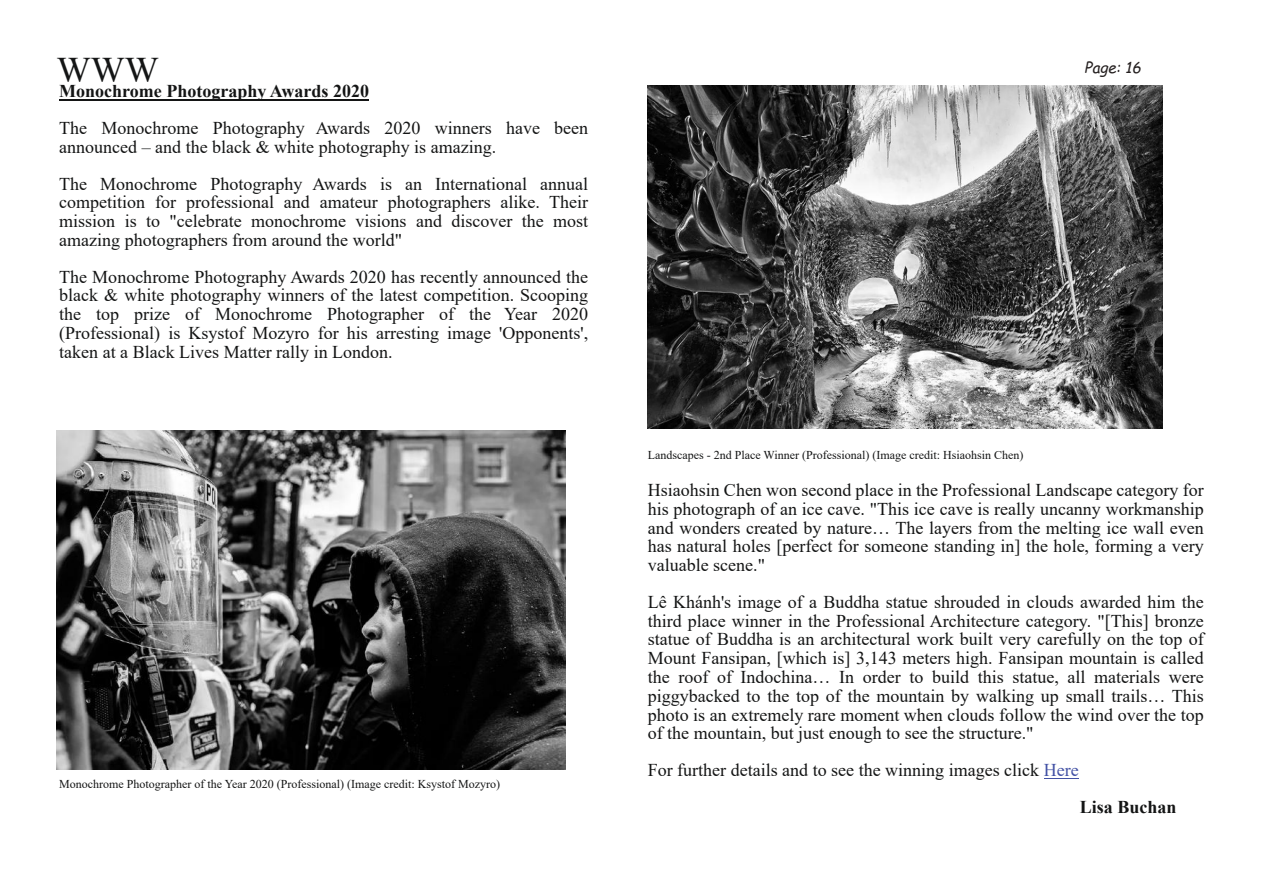
<style>
.page{position:relative;width:1263px;height:893px;background:#fff}
.page>*{position:absolute;margin:0;border:0;box-sizing:border-box;transform-origin:0 0}
.t1{font:36px "Times New Roman";color:#141515}
.t2{font:18px/18.8px "Times New Roman";color:#141515;text-align:justify}
.t3{font:700 18px "Times New Roman";color:#141515}
.t4{font:italic 15px "Comic Sans MS";color:#241f1f}
.t5{font:12px "Times New Roman";color:#141515}
.s1{color:#4352a5}
</style>
<div class="page">
<hr style="left:59px;top:99px;width:310px;height:2px;background:#141515">
<hr style="left:1044px;top:778px;width:35px;height:1px;background:#4352a5">
<img style="left:648px;top:85px;width:515px;height:344px">
<img style="left:57px;top:431px;width:508px;height:339px">
<h1 class="t1" style="left:57px;top:57px;width:103px">WWW</h1>
<p class="t4" style="left:1084px;top:61px;width:58px">Page: 16</p>
<p class="t3" style="left:59px;top:85px;width:311px">Monochrome Photography Awards 2020</p>
<p class="t2" style="left:59px;top:120px;width:530px">The Monochrome Photography Awards 2020 winners have been announced – and the black &amp; white photography is amazing.</p>
<p class="t2" style="left:59px;top:176px;width:530px">The Monochrome Photography Awards is an International annual competition for professional and amateur photographers alike. Their mission is to "celebrate monochrome visions and discover the most amazing photographers from around the world"</p>
<p class="t2" style="left:59px;top:269px;width:530px">The Monochrome Photography Awards 2020 has recently announced the black &amp; white photography winners of the latest competition. Scooping the top prize of Monochrome Photographer of the Year 2020 (Professional) is Ksystof Mozyro for his arresting image 'Opponents', taken at a Black Lives Matter rally in London.</p>
<p class="t5" style="left:59px;top:780px;width:442px">Monochrome Photographer of the Year 2020 (Professional) (Image credit: Ksystof Mozyro)</p>
<p class="t5" style="left:648px;top:451px;width:377px">Landscapes - 2nd Place Winner (Professional) (Image credit: Hsiaohsin Chen)</p>
<p class="t2" style="left:648px;top:482px;width:557px">Hsiaohsin Chen won second place in the Professional Landscape category for his photograph of an ice cave. "This ice cave is really uncanny workmanship and wonders created by nature… The layers from the melting ice wall even has natural holes [perfect for someone standing in] the hole, forming a very valuable scene."</p>
<p class="t2" style="left:648px;top:594px;width:557px">Lê Khánh's image of a Buddha statue shrouded in clouds awarded him the third place winner in the Professional Architecture category. "[This] bronze statue of Buddha is an architectural work built very carefully on the top of Mount Fansipan, [which is] 3,143 meters high. Fansipan mountain is called the roof of Indochina… In order to build this statue, all materials were piggybacked to the top of the mountain by walking up small trails… This photo is an extremely rare moment when clouds follow the wind over the top of the mountain, but just enough to see the structure."</p>
<p class="t2" style="left:648px;top:762px;width:432px">For further details and to see the winning images click <span class="s1">Here</span></p>
<p class="t3" style="left:1080px;top:801px;width:98px">Lisa Buchan</p>
</div>
